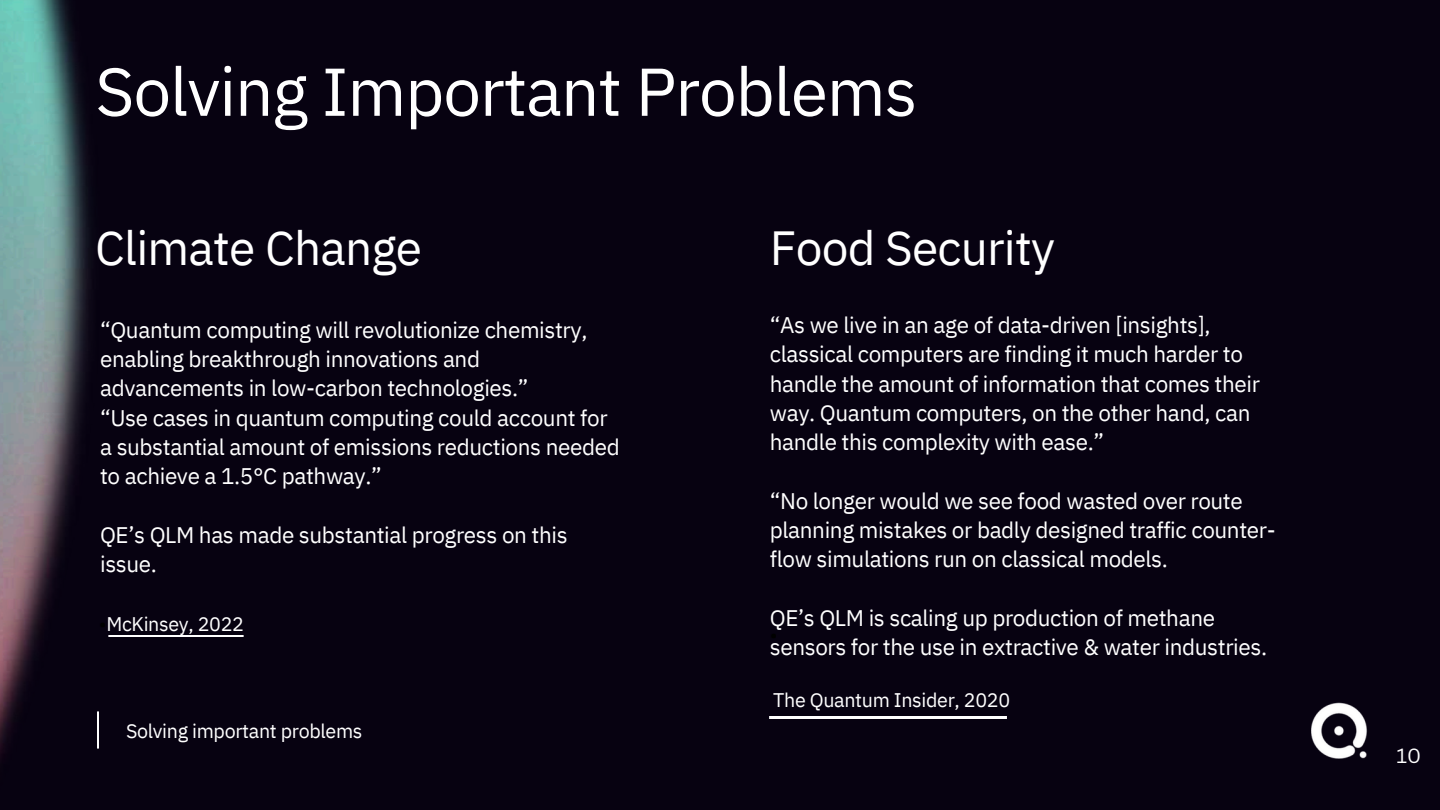
<style>
.page{position:relative;width:1440px;height:810px;background:#070211}
.page>*{position:absolute;margin:0;border:0;box-sizing:border-box;transform-origin:0 0}
.t1{font:67.5px "IBM Plex Sans";letter-spacing:-.015em;color:#fff}
.t2{font:47.8px "IBM Plex Sans";letter-spacing:-.015em;color:#fff}
.t3{font:22.5px/29.2px "IBM Plex Sans";letter-spacing:-.015em;color:#fff}
.t4{font:20px "Canva Sans";color:#fff}
.t5{font:19.7px "IBM Plex Sans";letter-spacing:-.015em;color:#fff}
.s1{color:#000}
</style>
<div class="page">
<img style="left:0;top:0;width:786px;height:758px">
<img style="left:97px;top:711px;width:2px;height:38px">
<img style="left:1311px;top:702px;width:56px;height:57px">
<img style="left:109px;top:635px;width:135px;height:2px">
<img style="left:770px;top:717px;width:237px;height:1px">
<h1 class="t1" style="left:95px;top:40px;width:824px">Solving Important Problems</h1>
<h2 class="t2" style="left:95px;top:211px;width:328px">Climate Change</h2>
<h2 class="t2" style="left:770px;top:211px;width:287px">Food Security</h2>
<p class="t3" style="left:100px;top:314px;width:521px">“Quantum computing will revolutionize chemistry, enabling breakthrough innovations and advancements in low-carbon technologies.”<br>“Use cases in quantum computing could account for a substantial amount of emissions reductions needed to achieve a 1.5°C pathway.”</p>
<p class="t3" style="left:100px;top:518px;width:469px">QE’s QLM has made substantial progress on this issue.</p>
<p class="t5" style="left:99px;top:609px;width:147px"><span class="s1">•</span>McKinsey, 2022</p>
<p class="t5" style="left:126px;top:715px;width:238px">Solving important problems</p>
<p class="t3" style="left:770px;top:309px;width:492px">“As we live in an age of data-driven [insights], classical computers are finding it much harder to handle the amount of information that comes their way. Quantum computers, on the other hand, can handle this complexity with ease.”</p>
<p class="t3" style="left:770px;top:484px;width:507px">“No longer would we see food wasted over route planning mistakes or badly designed traffic counter&shy;flow simulations run on classical models.</p>
<p class="t3" style="left:770px;top:601px;width:499px">QE’s QLM is scaling up production of methane sensors for the use in extractive &amp; water industries.</p>
<p class="t5" style="left:773px;top:685px;width:238px">The Quantum Insider, 2020</p>
<p class="t4" style="left:1396px;top:744px;width:26px">10</p>
</div>
